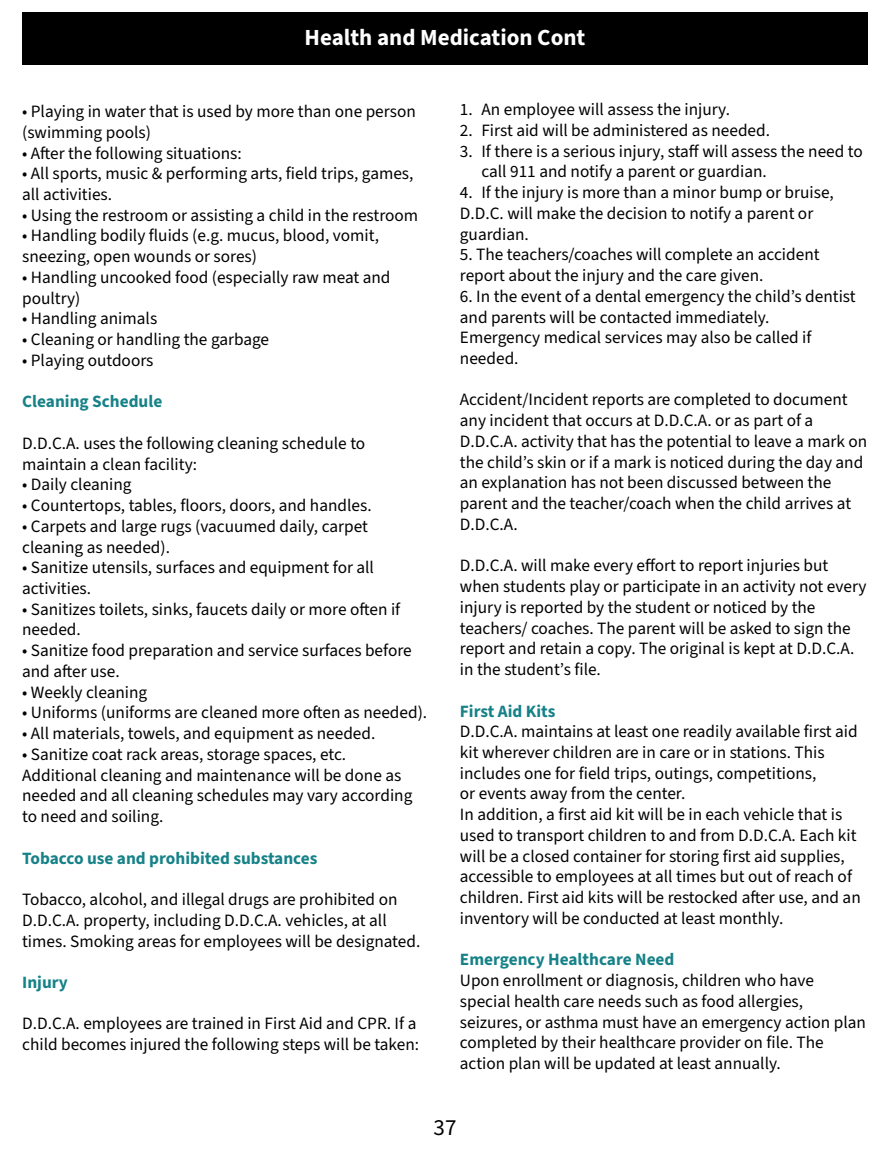
<style>
.page{position:relative;width:890px;height:1152px;background:#fff}
.page>*{position:absolute;margin:0;border:0;box-sizing:border-box;transform-origin:0 0}
.t1{font:700 23.2px "Source Sans 3";color:#fff}
.t2{font:23.2px "Source Sans 3";color:#000}
.t3{font:17.2px/20.8px "Source Sans 3";color:#000}
.t4{font:700 17.2px "Source Sans 3";color:#168288}
</style>
<div class="page">
<div style="left:22px;top:12px;width:846px;height:53px;background:#000"></div>
<h1 class="t1" style="left:305px;top:22px;width:282px">Health and Medication Cont</h1>
<p class="t3" style="left:22px;top:101px;width:395px">• Playing in water that is used by more than one person (swimming pools)</p>
<p class="t3" style="left:22px;top:142px;width:221px">• After the following situations:</p>
<p class="t3" style="left:22px;top:163px;width:393px">• All sports, music &amp; performing arts, field trips, games, all activities.</p>
<p class="t3" style="left:22px;top:205px;width:398px">• Using the restroom or assisting a child in the restroom</p>
<p class="t3" style="left:22px;top:225px;width:358px">• Handling bodily fluids (e.g. mucus, blood, vomit, sneezing, open wounds or sores)</p>
<p class="t3" style="left:22px;top:267px;width:370px">• Handling uncooked food (especially raw meat and poultry)</p>
<p class="t3" style="left:22px;top:308px;width:137px">• Handling animals</p>
<p class="t3" style="left:22px;top:329px;width:249px">• Cleaning or handling the garbage</p>
<p class="t3" style="left:22px;top:350px;width:133px">• Playing outdoors</p>
<p class="t4" style="left:22px;top:390px;width:142px">Cleaning Schedule</p>
<p class="t3" style="left:22px;top:433px;width:345px">D.D.C.A. uses the following cleaning schedule to maintain a clean facility:</p>
<p class="t3" style="left:22px;top:474px;width:111px">• Daily cleaning</p>
<p class="t3" style="left:22px;top:495px;width:351px">• Countertops, tables, floors, doors, and handles.</p>
<p class="t3" style="left:22px;top:516px;width:347px">• Carpets and large rugs (vacuumed daily, carpet cleaning as needed).</p>
<p class="t3" style="left:22px;top:557px;width:353px">• Sanitize utensils, surfaces and equipment for all activities.</p>
<p class="t3" style="left:22px;top:599px;width:380px">• Sanitizes toilets, sinks, faucets daily or more often if needed.</p>
<p class="t3" style="left:22px;top:640px;width:391px">• Sanitize food preparation and service surfaces before and after use.</p>
<p class="t3" style="left:22px;top:682px;width:127px">• Weekly cleaning</p>
<p class="t3" style="left:22px;top:702px;width:407px">• Uniforms (uniforms are cleaned more often as needed).</p>
<p class="t3" style="left:22px;top:723px;width:355px">• All materials, towels, and equipment as needed.</p>
<p class="t3" style="left:22px;top:744px;width:392px">• Sanitize coat rack areas, storage spaces, etc.<br>Additional cleaning and maintenance will be done as needed and all cleaning schedules may vary according to need and soiling.</p>
<p class="t4" style="left:22px;top:847px;width:297px">Tobacco use and prohibited substances</p>
<p class="t3" style="left:22px;top:889px;width:400px">Tobacco, alcohol, and illegal drugs are prohibited on<br>D.D.C.A. property, including D.D.C.A. vehicles, at all times. Smoking areas for employees will be designated.</p>
<p class="t4" style="left:22px;top:971px;width:47px">Injury</p>
<p class="t3" style="left:22px;top:1013px;width:398px">D.D.C.A. employees are trained in First Aid and CPR. If a child becomes injured the following steps will be taken:</p>
<p class="t3" style="left:460px;top:99px;width:272px">1. An employee will assess the injury.</p>
<p class="t3" style="left:460px;top:120px;width:312px">2. First aid will be administered as needed.</p>
<p class="t3" style="left:481px;top:141px;width:383px;text-indent:-22px">3. If there is a serious injury, staff will assess the need to call 911 and notify a parent or guardian.</p>
<p class="t3" style="left:460px;top:182px;width:375px">4. If the injury is more than a minor bump or bruise,<br>D.D.C. will make the decision to notify a parent or guardian.</p>
<p class="t3" style="left:460px;top:244px;width:361px">5. The teachers/coaches will complete an accident report about the injury and the care given.</p>
<p class="t3" style="left:460px;top:286px;width:397px">6. In the event of a dental emergency the child’s dentist and parents will be contacted immediately.<br>Emergency medical services may also be called if needed.</p>
<p class="t3" style="left:460px;top:389px;width:409px">Accident/Incident reports are completed to document any incident that occurs at D.D.C.A. or as part of a D.D.C.A. activity that has the potential to leave a mark on the child’s skin or if a mark is noticed during the day and an explanation has not been discussed between the parent and the teacher/coach when the child arrives at D.D.C.A.</p>
<p class="t3" style="left:460px;top:555px;width:408px">D.D.C.A. will make every effort to report injuries but when students play or participate in an activity not every injury is reported by the student or noticed by the teachers/ coaches. The parent will be asked to sign the report and retain a copy. The original is kept at D.D.C.A. in the student’s file.</p>
<p class="t4" style="left:460px;top:700px;width:97px">First Aid Kits</p>
<p class="t3" style="left:460px;top:721px;width:402px">D.D.C.A. maintains at least one readily available first aid kit wherever children are in care or in stations. This includes one for field trips, outings, competitions,<br>or events away from the center.<br>In addition, a first aid kit will be in each vehicle that is used to transport children to and from D.D.C.A. Each kit will be a closed container for storing first aid supplies, accessible to employees at all times but out of reach of children. First aid kits will be restocked after use, and an inventory will be conducted at least monthly.</p>
<p class="t4" style="left:460px;top:948px;width:216px">Emergency Healthcare Need</p>
<p class="t3" style="left:460px;top:970px;width:408px">Upon enrollment or diagnosis, children who have special health care needs such as food allergies, seizures, or asthma must have an emergency action plan completed by their healthcare provider on file. The action plan will be updated at least annually.</p>
<h1 class="t2" style="left:434px;top:1112px;width:24px">37</h1>
</div>
